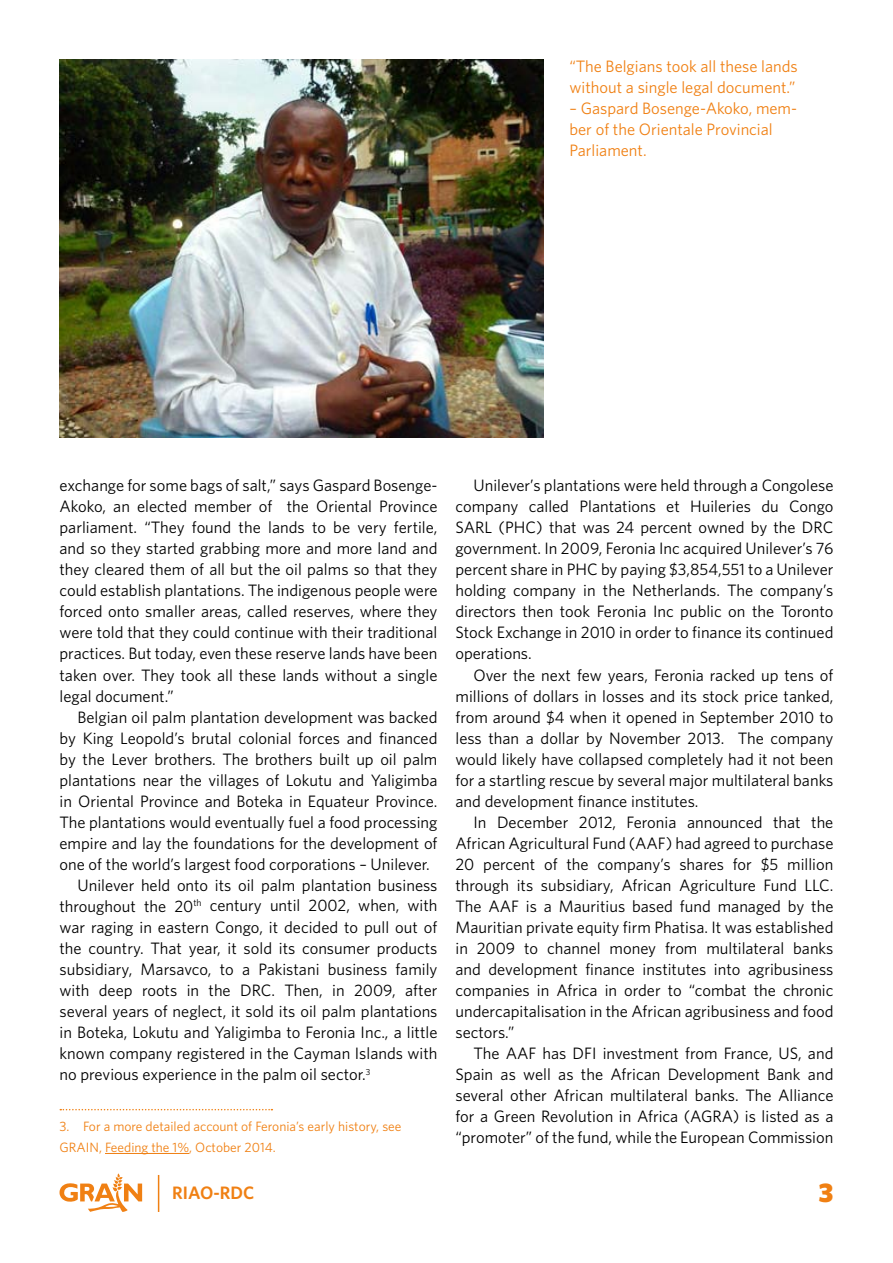
<style>
.page{position:relative;width:893px;height:1263px;background:#fff}
.page>*{position:absolute;margin:0;border:0;box-sizing:border-box;transform-origin:0 0}
.t1{font:900 27px "Whitney";color:#f08013}
.t2{font:600 18px "Whitney";color:#f08013}
.t3{font:16.5px/21px "Whitney";color:#000;text-align:justify}
.t4{font:16.5px/21px "Whitney";color:#f08013}
.t5{font:13.5px/21px "Whitney";color:#f08013}
</style>
<div class="page">
<svg style="left:60px;top:1173px;width:82px;height:39px"></svg>
<hr style="left:158px;top:1175px;width:1px;height:37px;background:#f08013">
<svg style="left:60px;top:1109px;width:212px;height:1px"></svg>
<hr style="left:105px;top:1153px;width:84px;height:1px;background:#f08013">
<img style="left:60px;top:60px;width:484px;height:378px">
<p class="t4" style="left:569px;top:55px;width:230px">“The Belgians took all these lands without a single legal document.”</p>
<p class="t4" style="left:569px;top:97px;width:229px">– Gaspard Bosenge-Akoko, mem&shy;ber of the Orientale Provincial<br>Parliament.</p>
<p class="t3" style="left:60px;top:475px;width:379px">exchange for some bags of salt,” says Gaspard Bosenge-Akoko, an elected member of the Oriental Province parliament. “They found the lands to be very fertile, and so they started grabbing more and more land and they cleared them of all but the oil palms so that they could establish plantations. The indigenous people were forced onto smaller areas, called reserves, where they were told that they could continue with their traditional practices. But today, even these reserve lands have been taken over. They took all these lands without a single legal document.”</p>
<p class="t3" style="left:78px;top:706px;width:361px">Belgian oil palm plantation development was backed</p>
<p class="t3" style="left:60px;top:727px;width:379px">by King Leopold’s brutal colonial forces and financed</p>
<p class="t3" style="left:60px;top:748px;width:379px">by the Lever brothers. The brothers built up oil palm</p>
<p class="t3" style="left:60px;top:769px;width:379px">plantations near the villages of Lokutu and Yaligimba</p>
<p class="t3" style="left:60px;top:790px;width:379px">in Oriental Province and Boteka in Equateur Province.</p>
<p class="t3" style="left:60px;top:811px;width:379px">The plantations would eventually fuel a food processing</p>
<p class="t3" style="left:60px;top:832px;width:379px">empire and lay the foundations for the development of</p>
<p class="t3" style="left:60px;top:853px;width:372px">one of the world’s largest food corporations – Unilever.</p>
<p class="t3" style="left:78px;top:874px;width:361px">Unilever held onto its oil palm plantation business</p>
<p class="t3" style="left:60px;top:895px;width:379px">throughout the 20<sup>th</sup> century until 2002, when, with</p>
<p class="t3" style="left:60px;top:916px;width:379px">war raging in eastern Congo, it decided to pull out of</p>
<p class="t3" style="left:60px;top:937px;width:379px">the country. That year, it sold its consumer products</p>
<p class="t3" style="left:60px;top:958px;width:379px">subsidiary, Marsavco, to a Pakistani business family</p>
<p class="t3" style="left:60px;top:979px;width:379px">with deep roots in the DRC. Then, in 2009, after</p>
<p class="t3" style="left:60px;top:1000px;width:379px">several years of neglect, it sold its oil palm plantations</p>
<p class="t3" style="left:60px;top:1021px;width:379px">in Boteka, Lokutu and Yaligimba to Feronia Inc., a little</p>
<p class="t3" style="left:60px;top:1042px;width:379px">known company registered in the Cayman Islands with</p>
<p class="t3" style="left:60px;top:1063px;width:312px">no previous experience in the palm oil sector.<sup>3</sup></p>
<p class="t5" style="left:60px;top:1115px;width:343px">3. For a more detailed account of Feronia’s early history, see<br>GRAIN, Feeding the 1%, October 2014.</p>
<p class="t3" style="left:455px;top:475px;width:379px;text-indent:18px">Unilever’s plantations were held through a Congolese company called Plantations et Huileries du Congo SARL (PHC) that was 24 percent owned by the DRC government. In 2009, Feronia Inc acquired Unilever’s 76 percent share in PHC by paying $3,854,551 to a Unilever holding company in the Netherlands. The company’s directors then took Feronia Inc public on the Toronto Stock Exchange in 2010 in order to finance its continued operations.</p>
<p class="t3" style="left:455px;top:664px;width:379px;text-indent:18px">Over the next few years, Feronia racked up tens of millions of dollars in losses and its stock price tanked, from around $4 when it opened in September 2010 to less than a dollar by November 2013. The company would likely have collapsed completely had it not been for a startling rescue by several major multilateral banks and development finance institutes.</p>
<p class="t3" style="left:455px;top:811px;width:379px;text-indent:18px">In December 2012, Feronia announced that the African Agricultural Fund (AAF) had agreed to purchase 20 percent of the company’s shares for $5 million through its subsidiary, African Agriculture Fund LLC.<br>The AAF is a Mauritius based fund managed by the Mauritian private equity firm Phatisa. It was established in 2009 to channel money from multilateral banks and development finance institutes into agribusiness companies in Africa in order to “combat the chronic undercapitalisation in the African agribusiness and food sectors.”</p>
<p class="t3" style="left:455px;top:1042px;width:379px;text-indent:18px">The AAF has DFI investment from France, US, and Spain as well as the African Development Bank and several other African multilateral banks. The Alliance for a Green Revolution in Africa (AGRA) is listed as a “promoter” of the fund, while the European Commission</p>
<p class="t2" style="left:172px;top:1182px;width:84px">RIAO-RDC</p>
<h1 class="t1" style="left:818px;top:1176px;width:17px">3</h1>
</div>
